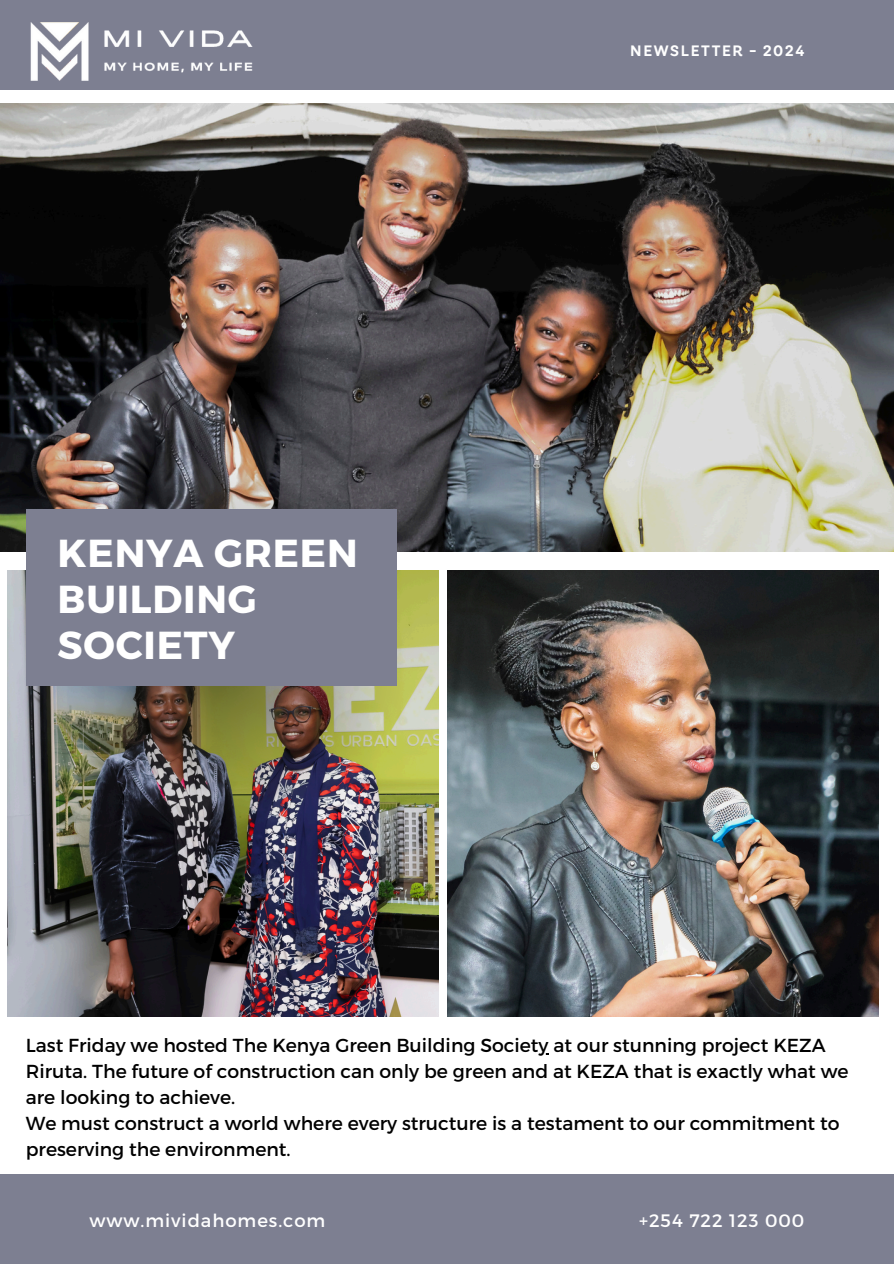
<style>
.page{position:relative;width:894px;height:1264px;background:#fff}
.page>*{position:absolute;margin:0;border:0;box-sizing:border-box;transform-origin:0 0}
.t1{font:700 39px/46.2px "Montserrat";letter-spacing:.02em;color:#fff}
.t2{font:18.75px/25.8px "Montserrat";color:#000}
.t3{font:18px "Montserrat";letter-spacing:.055em;color:#fff}
.t4{font:700 15px "TT Hazelnuts";letter-spacing:.11em;color:#fff}
</style>
<div class="page">
<img style="left:7px;top:570px;width:431px;height:446px">
<img style="left:0;top:103px;width:893px;height:448px">
<div style="left:0;top:0;width:893px;height:89px;background:#7d7f91"></div>
<img style="left:33px;top:476px;width:370px;height:370px">
<div style="left:26px;top:509px;width:370px;height:177px;background:#7d7f91"></div>
<div style="left:0;top:1174px;width:893px;height:89px;background:#7d7f91"></div>
<img style="left:0;top:22px;width:302px;height:137px">
<img style="left:447px;top:570px;width:431px;height:446px">
<p class="t1" style="left:58px;top:528px;width:301px">KENYA GREEN<br>BUILDING<br>SOCIETY</p>
<p class="t4" style="left:630px;top:42px;width:175px">NEWSLETTER - 2024</p>
<h2 class="t2" style="left:26px;top:1031px;width:801px">Last Friday we hosted The Kenya Green Building Society at our stunning project KEZA</h2>
<h2 class="t2" style="left:26px;top:1057px;width:824px">Riruta. The future of construction can only be green and at KEZA that is exactly what we are looking to achieve.<br>We must construct a world where every structure is a testament to our commitment to preserving the environment.</h2>
<p class="t3" style="left:89px;top:1209px;width:237px">www.mividahomes.com</p>
<h1 class="t3" style="left:639px;top:1209px;width:166px">+254 722 123 000</h1>
</div>
